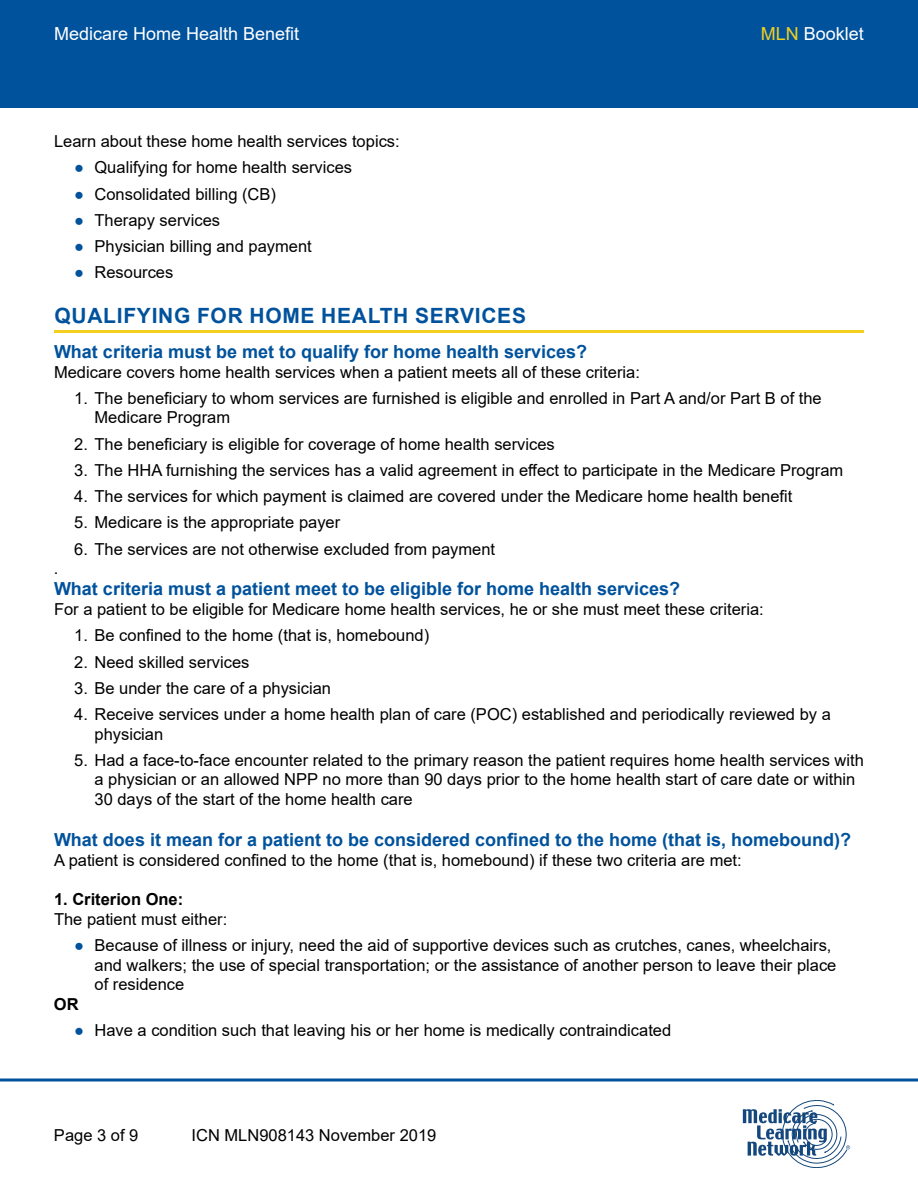
<style>
.page{position:relative;width:918px;height:1188px;background:#fff}
.page>*{position:absolute;margin:0;border:0;box-sizing:border-box;transform-origin:0 0}
.t1{font:700 21px "Arial";letter-spacing:.035em;color:#00529c}
.t2{font:700 18px "Arial";color:#00529c}
.t3{font:18px "Arial";color:#fff}
.t4{font:16.5px/19.5px "Arial";color:#000}
.t5{font:700 16.5px "Arial";color:#000}
.s1{color:#f3cf1e}
.s2{color:#00529c}
</style>
<div class="page">
<div style="left:0;top:0;width:918px;height:108px;background:#00529c"></div>
<svg style="left:743px;top:1100px;width:107px;height:68px"></svg>
<svg style="left:0;top:1078px;width:918px;height:4px;background:#3f7db4"></svg>
<hr style="left:54px;top:330px;width:810px;height:3px;background:#f3cf1e">
<p class="t3" style="left:54px;top:21px;width:247px">Medicare Home Health Benefit</p>
<p class="t3" style="left:761px;top:21px;width:105px"><span class="s1">MLN</span> Booklet</p>
<p class="t4" style="left:54px;top:131px;width:347px">Learn about these home health services topics:</p>
<p class="t4" style="left:74px;top:158px;width:279px"><span class="s2">●</span> Qualifying for home health services</p>
<p class="t4" style="left:74px;top:184px;width:203px"><span class="s2">●</span> Consolidated billing (CB)</p>
<p class="t4" style="left:74px;top:210px;width:147px"><span class="s2">●</span> Therapy services</p>
<p class="t4" style="left:74px;top:236px;width:239px"><span class="s2">●</span> Physician billing and payment</p>
<p class="t4" style="left:74px;top:263px;width:101px"><span class="s2">●</span> Resources</p>
<h1 class="t1" style="left:54px;top:301px;width:473px">QUALIFYING FOR HOME HEALTH SERVICES</h1>
<h2 class="t2" style="left:54px;top:339px;width:535px">What criteria must be met to qualify for home health services?</h2>
<p class="t4" style="left:54px;top:362px;width:587px">Medicare covers home health services when a patient meets all of these criteria:</p>
<p class="t4" style="left:94px;top:388px;width:729px;text-indent:-20px">1. The beneficiary to whom services are furnished is eligible and enrolled in Part A and/or Part B of the<br>Medicare Program</p>
<p class="t4" style="left:74px;top:434px;width:482px">2. The beneficiary is eligible for coverage of home health services</p>
<p class="t4" style="left:74px;top:460px;width:771px">3. The HHA furnishing the services has a valid agreement in effect to participate in the Medicare Program</p>
<p class="t4" style="left:74px;top:486px;width:720px">4. The services for which payment is claimed are covered under the Medicare home health benefit</p>
<p class="t4" style="left:74px;top:513px;width:268px">5. Medicare is the appropriate payer</p>
<p class="t4" style="left:74px;top:539px;width:422px">6. The services are not otherwise excluded from payment</p>
<p class="t4" style="left:54px;top:559px;width:6px">.</p>
<h2 class="t2" style="left:54px;top:576px;width:628px">What criteria must a patient meet to be eligible for home health services?</h2>
<p class="t4" style="left:54px;top:600px;width:711px">For a patient to be eligible for Medicare home health services, he or she must meet these criteria:</p>
<p class="t4" style="left:74px;top:626px;width:357px">1. Be confined to the home (that is, homebound)</p>
<p class="t4" style="left:74px;top:652px;width:177px">2. Need skilled services</p>
<p class="t4" style="left:74px;top:678px;width:258px">3. Be under the care of a physician</p>
<p class="t4" style="left:94px;top:705px;width:738px;text-indent:-20px">4. Receive services under a home health plan of care (POC) established and periodically reviewed by a physician</p>
<p class="t4" style="left:94px;top:750px;width:771px;text-indent:-20px">5. Had a face-to-face encounter related to the primary reason the patient requires home health services with a physician or an allowed NPP no more than 90 days prior to the home health start of care date or within<br>30 days of the start of the home health care</p>
<h2 class="t2" style="left:54px;top:827px;width:799px">What does it mean for a patient to be considered confined to the home (that is, homebound)?</h2>
<p class="t4" style="left:54px;top:850px;width:689px">A patient is considered confined to the home (that is, homebound) if these two criteria are met:</p>
<p class="t5" style="left:54px;top:888px;width:131px">1. Criterion One:</p>
<p class="t4" style="left:54px;top:909px;width:175px">The patient must either:</p>
<p class="t4" style="left:94px;top:936px;width:743px;text-indent:-20px"><span class="s2">●</span> Because of illness or injury, need the aid of supportive devices such as crutches, canes, wheelchairs, and walkers; the use of special transportation; or the assistance of another person to leave their place of residence</p>
<p class="t5" style="left:54px;top:993px;width:26px">OR</p>
<p class="t4" style="left:74px;top:1021px;width:599px"><span class="s2">●</span> Have a condition such that leaving his or her home is medically contraindicated</p>
<p class="t4" style="left:54px;top:1125px;width:86px">Page 3 of 9</p>
<p class="t4" style="left:192px;top:1125px;width:246px">ICN MLN908143 November 2019</p>
</div>
